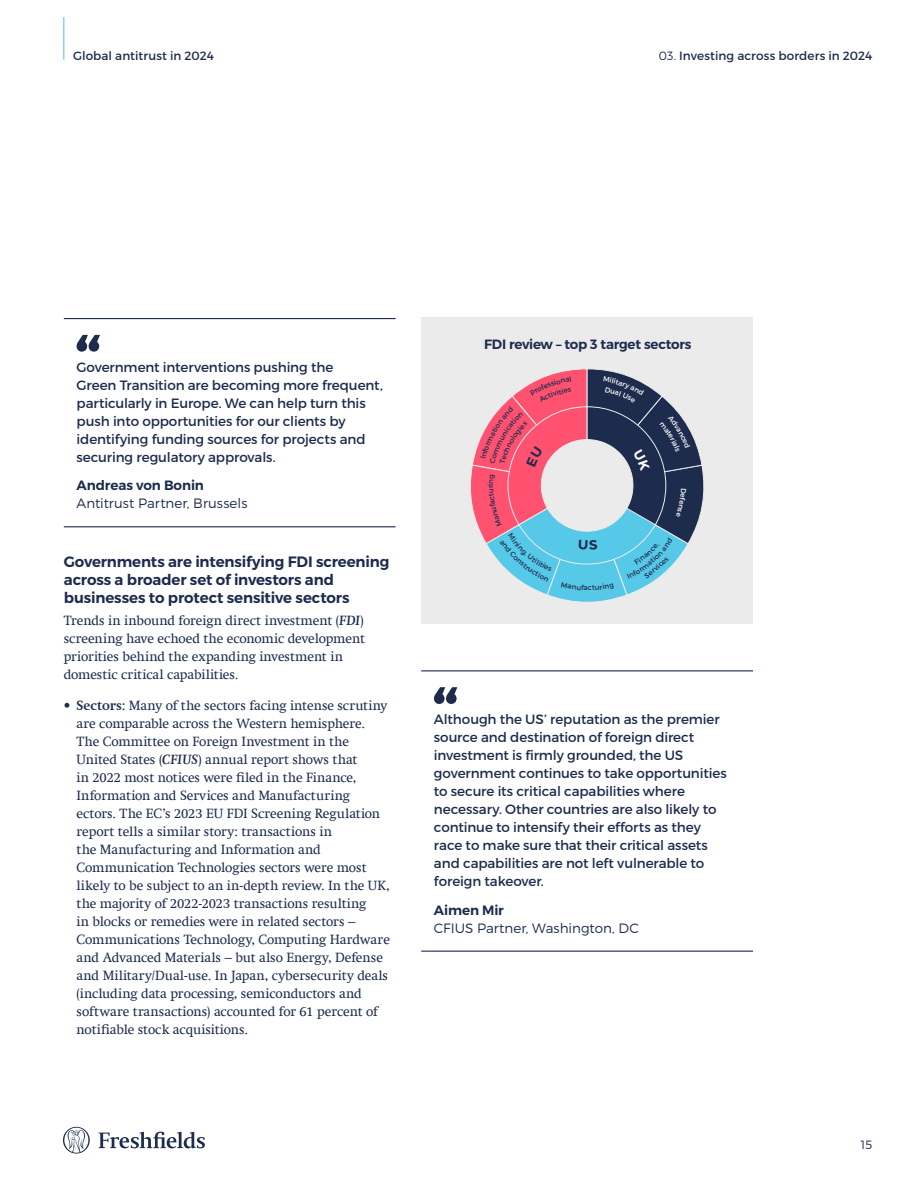
<style>
.page{position:relative;width:919px;height:1187px;background:#fff}
.page>*{position:absolute;margin:0;border:0;box-sizing:border-box;transform-origin:0 0}
.t1{font:600 15px/18px "Montserrat";letter-spacing:-.01em;color:#1d2b4d}
.t2{font:13.5px/18px "Swift Com";letter-spacing:-.005em;color:#1d2b4d}
.t3{font:13.5px/18px "Montserrat";letter-spacing:-.01em;color:#1d2b4d}
.t4{font:300 13.5px "Montserrat";color:#1d2b4d}
.t5{font:600 13.5px "Montserrat";letter-spacing:-.015em;color:#1d2b4d}
.t6{font:12px "Montserrat";letter-spacing:.005em;color:#1d2b4d}
.t7{font:300 12px "Montserrat";color:#1d2b4d}
.t8{font:7.2px "Montserrat";color:#1d2b4d}
.s1{font-weight:300}
.s2{font-weight:700;font-style:italic}
.s3{font-weight:700}
</style>
<div class="page">
<hr style="left:63px;top:17px;width:1px;height:43px;background:#57c9e8">
<svg style="left:98px;top:1131px;width:107px;height:17px"></svg>
<svg style="left:63px;top:1126px;width:27px;height:27px"></svg>
<hr style="left:64px;top:318px;width:331px;height:1px;background:#1d2b4d">
<hr style="left:64px;top:526px;width:331px;height:1px;background:#1d2b4d">
<svg style="left:77px;top:335px;width:23px;height:16px"></svg>
<hr style="left:421px;top:670px;width:332px;height:1px;background:#1d2b4d">
<hr style="left:421px;top:950px;width:332px;height:1px;background:#1d2b4d">
<div style="left:421px;top:317px;width:332px;height:306px;background:#ebebeb"></div>
<svg style="left:434px;top:687px;width:23px;height:17px"></svg>
<svg style="left:471px;top:369px;width:233px;height:233px"></svg>
<p class="t6" style="left:73px;top:48px;width:142px">Global antitrust in 2024</p>
<p class="t6" style="left:659px;top:48px;width:215px"><span class="s1">03.</span> Investing across borders in 2024</p>
<p class="t3" style="left:77px;top:358px;width:308px">Government interventions pushing the<br>Green Transition are becoming more frequent, particularly in Europe. We can help turn this push into opportunities for our clients by identifying funding sources for projects and securing regulatory approvals.</p>
<p class="t5" style="left:77px;top:477px;width:129px">Andreas von Bonin</p>
<p class="t4" style="left:77px;top:495px;width:172px">Antitrust Partner, Brussels</p>
<p class="t1" style="left:64px;top:552px;width:327px">Governments are intensifying FDI screening across a broader set of investors and businesses to protect sensitive sectors</p>
<p class="t2" style="left:64px;top:611px;width:303px">Trends in inbound foreign direct investment (<span class="s2">FDI</span>) screening have echoed the economic development priorities behind the expanding investment in domestic critical capabilities.</p>
<p class="t2" style="left:77px;top:696px;width:315px;text-indent:-13px">• <span class="s3">Sectors:</span> Many of the sectors facing intense scrutiny are comparable across the Western hemisphere.<br>The Committee on Foreign Investment in the United States (<span class="s2">CFIUS</span>) annual report shows that<br>in 2022 most notices were filed in the Finance, Information and Services and Manufacturing ectors. The EC’s 2023 EU FDI Screening Regulation report tells a similar story: transactions in<br>the Manufacturing and Information and Communication Technologies sectors were most likely to be subject to an in-depth review. In the UK, the majority of 2022-2023 transactions resulting<br>in blocks or remedies were in related sectors – Communications Technology, Computing Hardware and Advanced Materials – but also Energy, Defense and Military/Dual-use. In Japan, cybersecurity deals (including data processing, semiconductors and software transactions) accounted for 61 percent of notifiable stock acquisitions.</p>
<p class="t5" style="left:484px;top:336px;width:209px">FDI review – top 3 target sectors</p>
<p class="t8" style="left:486px;top:485px;width:4px;rotate:-90deg">i</p>
<p class="t3" style="left:434px;top:710px;width:294px">Although the US’ reputation as the premier source and destination of foreign direct investment is firmly grounded, the US government continues to take opportunities to secure its critical capabilities where necessary. Other countries are also likely to continue to intensify their efforts as they race to make sure that their critical assets and capabilities are not left vulnerable to foreign takeover.</p>
<p class="t5" style="left:434px;top:901px;width:71px">Aimen Mir</p>
<p class="t4" style="left:434px;top:919px;width:206px">CFIUS Partner, Washington, DC</p>
<p class="t7" style="left:860px;top:1136px;width:13px">15</p>
</div>
